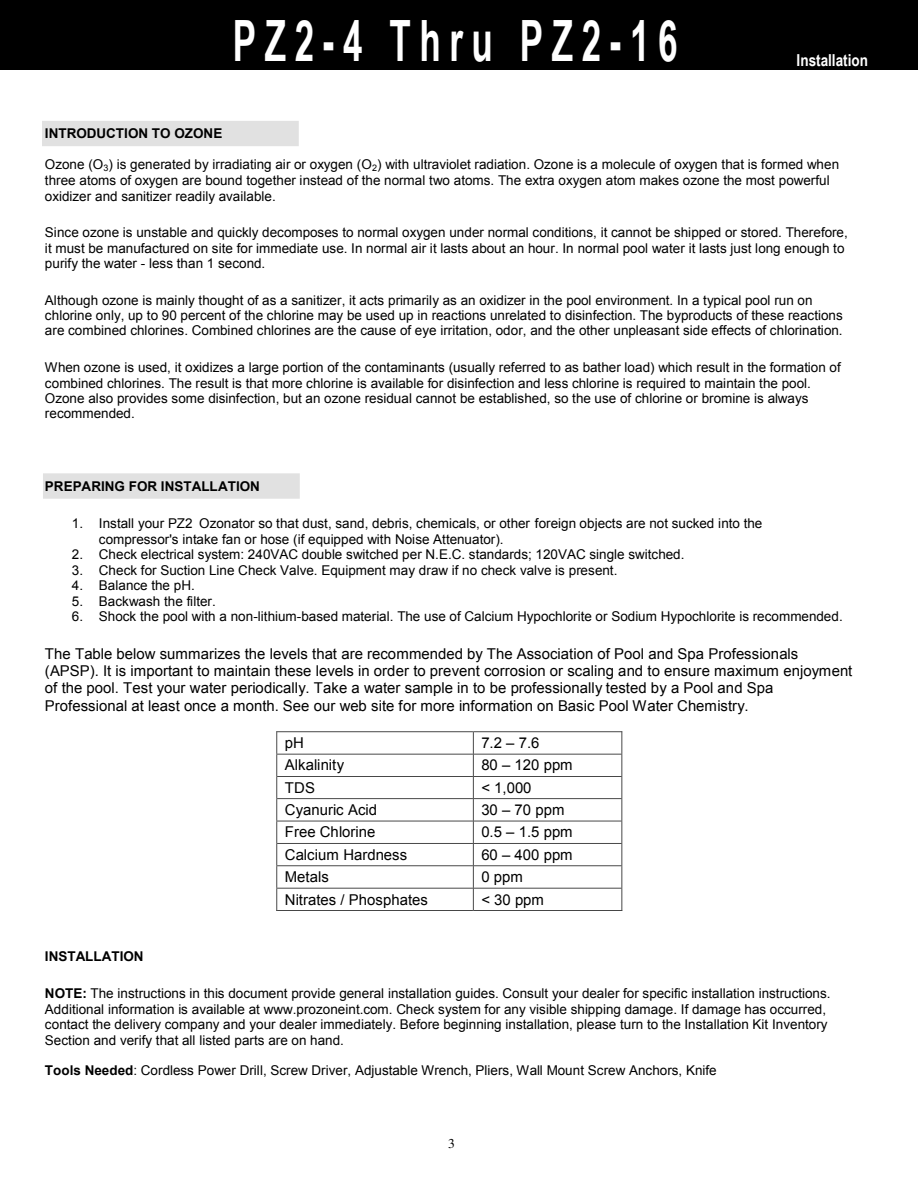
<style>
.page{position:relative;width:918px;height:1188px;background:#fff}
.page>*{position:absolute;margin:0;border:0;box-sizing:border-box;transform-origin:0 0}
.t1{font:700 57px "Arial Narrow";letter-spacing:.2em;color:#fff;scale:.75 1}
.t2{font:700 16.5px "Arial Narrow";color:#fff}
.t3{font:15px/17.2px "Arial";color:#000}
.t4{font:13.5px/15.5px "Arial";letter-spacing:.005em;color:#000}
.t5{font:700 13.5px "Arial";color:#000}
.t6{font:13.5px "Times";color:#000}
.s1{font-weight:700}
</style>
<div class="page">
<div style="left:42px;top:121px;width:257px;height:25px;background:#e1e1e1"></div>
<div style="left:43px;top:473px;width:257px;height:26px;background:#e1e1e1"></div>
<div style="left:0;top:0;width:918px;height:70px;background:#000"></div>
<svg style="left:276px;top:731px;width:347px;height:180px"></svg>
<h1 class="t1" style="left:233px;top:-3px;width:594px">PZ2-4 Thru PZ2-16</h1>
<p class="t2" style="left:797px;top:48px;width:73px">Installation</p>
<p class="t5" style="left:45px;top:125px;width:179px">INTRODUCTION TO OZONE</p>
<p class="t4" style="left:45px;top:157px;width:796px">Ozone (O<sub>3</sub>) is generated by irradiating air or oxygen (O<sub>2</sub>) with ultraviolet radiation. Ozone is a molecule of oxygen that is formed when three atoms of oxygen are bound together instead of the normal two atoms. The extra oxygen atom makes ozone the most powerful oxidizer and sanitizer readily available.</p>
<p class="t4" style="left:45px;top:225px;width:804px">Since ozone is unstable and quickly decomposes to normal oxygen under normal conditions, it cannot be shipped or stored. Therefore, it must be manufactured on site for immediate use. In normal air it lasts about an hour. In normal pool water it lasts just long enough to purify the water - less than 1 second.</p>
<p class="t4" style="left:45px;top:292px;width:799px">Although ozone is mainly thought of as a sanitizer, it acts primarily as an oxidizer in the pool environment. In a typical pool run on chlorine only, up to 90 percent of the chlorine may be used up in reactions unrelated to disinfection. The byproducts of these reactions are combined chlorines. Combined chlorines are the cause of eye irritation, odor, and the other unpleasant side effects of chlorination.</p>
<p class="t4" style="left:45px;top:360px;width:797px">When ozone is used, it oxidizes a large portion of the contaminants (usually referred to as bather load) which result in the formation of combined chlorines. The result is that more chlorine is available for disinfection and less chlorine is required to maintain the pool.<br>Ozone also provides some disinfection, but an ozone residual cannot be established, so the use of chlorine or bromine is always recommended.</p>
<p class="t5" style="left:45px;top:477px;width:216px">PREPARING FOR INSTALLATION</p>
<p class="t4" style="left:99px;top:516px;width:665px;text-indent:-27px">1. Install your PZ2 Ozonator so that dust, sand, debris, chemicals, or other foreign objects are not sucked into the compressor's intake fan or hose (if equipped with Noise Attenuator).</p>
<p class="t4" style="left:72px;top:547px;width:614px">2. Check electrical system: 240VAC double switched per N.E.C. standards; 120VAC single switched.</p>
<p class="t4" style="left:72px;top:562px;width:547px">3. Check for Suction Line Check Valve. Equipment may draw if no check valve is present.</p>
<p class="t4" style="left:72px;top:578px;width:125px">4. Balance the pH.</p>
<p class="t4" style="left:72px;top:593px;width:145px">5. Backwash the filter.</p>
<p class="t4" style="left:72px;top:609px;width:772px">6. Shock the pool with a non-lithium-based material. The use of Calcium Hypochlorite or Sodium Hypochlorite is recommended.</p>
<p class="t3" style="left:45px;top:645px;width:809px">The Table below summarizes the levels that are recommended by The Association of Pool and Spa Professionals (APSP). It is important to maintain these levels in order to prevent corrosion or scaling and to ensure maximum enjoyment of the pool. Test your water periodically. Take a water sample in to be professionally tested by a Pool and Spa Professional at least once a month. See our web site for more information on Basic Pool Water Chemistry.</p>
<p class="t3" style="left:285px;top:734px;width:21px">pH</p>
<p class="t3" style="left:481px;top:734px;width:60px">7.2 – 7.6</p>
<p class="t3" style="left:285px;top:757px;width:61px">Alkalinity</p>
<p class="t3" style="left:481px;top:757px;width:93px">80 – 120 ppm</p>
<p class="t3" style="left:285px;top:779px;width:32px">TDS</p>
<p class="t3" style="left:481px;top:779px;width:52px">&lt; 1,000</p>
<p class="t3" style="left:285px;top:801px;width:94px">Cyanuric Acid</p>
<p class="t3" style="left:481px;top:801px;width:85px">30 – 70 ppm</p>
<p class="t3" style="left:285px;top:824px;width:92px">Free Chlorine</p>
<p class="t3" style="left:481px;top:824px;width:93px">0.5 – 1.5 ppm</p>
<p class="t3" style="left:285px;top:846px;width:124px">Calcium Hardness</p>
<p class="t3" style="left:481px;top:846px;width:93px">60 – 400 ppm</p>
<p class="t3" style="left:285px;top:868px;width:45px">Metals</p>
<p class="t3" style="left:481px;top:868px;width:43px">0 ppm</p>
<p class="t3" style="left:285px;top:891px;width:145px">Nitrates / Phosphates</p>
<p class="t3" style="left:481px;top:891px;width:64px">&lt; 30 ppm</p>
<p class="t5" style="left:45px;top:948px;width:100px">INSTALLATION</p>
<p class="t4" style="left:45px;top:985px;width:787px"><span class="s1">NOTE:</span> The instructions in this document provide general installation guides. Consult your dealer for specific installation instructions.<br>Additional information is available at www.prozoneint.com. Check system for any visible shipping damage. If damage has occurred, contact the delivery company and your dealer immediately. Before beginning installation, please turn to the Installation Kit Inventory Section and verify that all listed parts are on hand.</p>
<p class="t4" style="left:45px;top:1063px;width:673px"><span class="s1">Tools Needed</span>: Cordless Power Drill, Screw Driver, Adjustable Wrench, Pliers, Wall Mount Screw Anchors, Knife</p>
<p class="t6" style="left:448px;top:1136px;width:8px">3</p>
</div>
